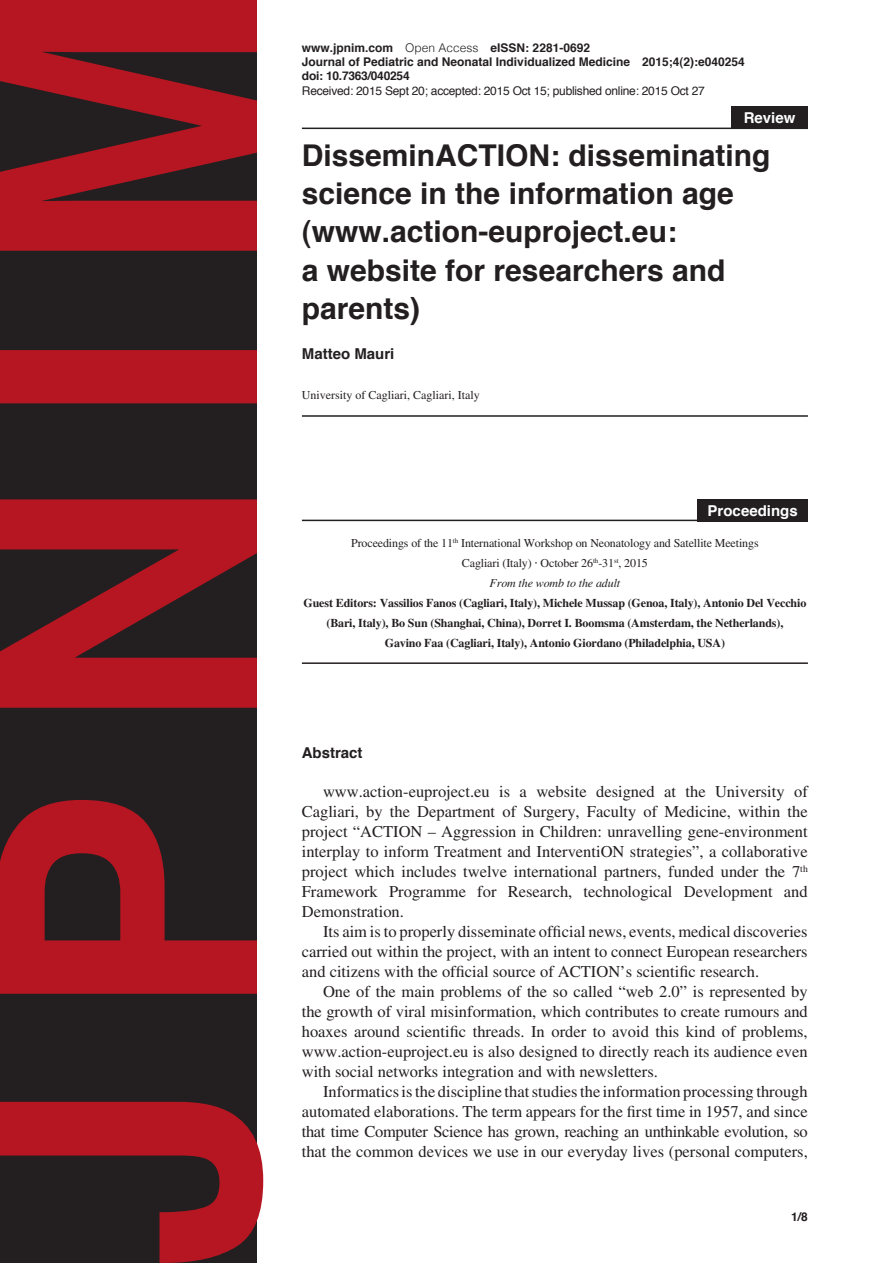
<style>
.page{position:relative;width:893px;height:1263px;background:#fff}
.page>*{position:absolute;margin:0;border:0;box-sizing:border-box;transform-origin:0 0}
.Heading1{font:700 30px/38.2px "Helvetica";color:#231f20}
.Body1{font:16.5px/20px "Times LT Std";color:#231f20;text-align:justify}
.Heading2{font:700 15px "Helvetica";color:#231f20}
.Article_Description{font:700 15px "Helvetica";color:#fff}
.Body3{font:700 12px/20px "Times LT Std";letter-spacing:-.01em;color:#231f20;text-align:center}
.Body3-2{font:12px "Times LT Std";letter-spacing:-.01em;color:#231f20}
.Footer_Right{font:700 12px "Helvetica";color:#231f20}
.Footer_Right-2{font:12px "Helvetica";letter-spacing:-.02em;color:#231f20}
.Body3-3{font:italic 12px "Times LT Std";letter-spacing:-.01em;color:#231f20}
.Footer_Right-3{font:700 12px "Helvetica";letter-spacing:-.02em;color:#231f20}
.Page_Right{font:700 12px "Helvetica";color:#231f20}
.s1{font-weight:300}
.s2{font-family:"Helvetica"}
</style>
<div class="page">
<svg style="left:0;top:0;width:263px;height:1263px;background:#662025"></svg>
<hr style="left:302px;top:128px;width:506px;height:1px;background:#231f20">
<hr style="left:302px;top:415px;width:506px;height:2px;background:#231f20">
<div style="left:731px;top:106px;width:77px;height:22px;background:#231f20"></div>
<hr style="left:302px;top:662px;width:506px;height:2px;background:#231f20">
<hr style="left:302px;top:520px;width:506px;height:1px;background:#231f20">
<div style="left:697px;top:499px;width:111px;height:22px;background:#231f20"></div>
<p class="Footer_Right" style="left:302px;top:38px;width:290px">www.jpnim.com <span class="s1">Open Access</span> eISSN: 2281-0692</p>
<p class="Footer_Right" style="left:302px;top:52px;width:444px">Journal of Pediatric and Neonatal Individualized Medicine 2015;4(2):e040254</p>
<p class="Footer_Right-3" style="left:302px;top:66px;width:109px">doi: 10.7363/040254</p>
<p class="Footer_Right-2" style="left:302px;top:81px;width:404px">Received: 2015 Sept 20; accepted: 2015 Oct 15; published online: 2015 Oct 27</p>
<p class="Article_Description" style="left:744px;top:105px;width:53px">Review</p>
<p class="Heading1" style="left:302px;top:136px;width:470px">DisseminACTION: disseminating science in the information age (www.action-euproject.eu:<br>a website for researchers and parents)</p>
<p class="Heading2" style="left:302px;top:341px;width:94px">Matteo Mauri</p>
<p class="Body3-2" style="left:302px;top:388px;width:179px">University of Cagliari, Cagliari, Italy</p>
<p class="Article_Description" style="left:708px;top:498px;width:92px">Proceedings</p>
<p class="Body3-2" style="left:351px;top:536px;width:409px">Proceedings of the 11<sup>th</sup> International Workshop on Neonatology and Satellite Meetings</p>
<p class="Body3-2" style="left:462px;top:556px;width:188px">Cagliari (Italy) <span class="s2">·</span> October 26<sup>th</sup>-31<sup>st</sup>, 2015</p>
<p class="Body3-3" style="left:490px;top:576px;width:132px">From the womb to the adult</p>
<p class="Body3" style="left:304px;top:593px;width:504px">Guest Editors: Vassilios Fanos (Cagliari, Italy), Michele Mussap (Genoa, Italy), Antonio Del Vecchio (Bari, Italy), Bo Sun (Shanghai, China), Dorret I. Boomsma (Amsterdam, the Netherlands),<br>Gavino Faa (Cagliari, Italy), Antonio Giordano (Philadelphia, USA)</p>
<p class="Heading2" style="left:302px;top:740px;width:62px">Abstract</p>
<p class="Body1" style="left:302px;top:782px;width:508px;text-indent:21px">www.action-euproject.eu is a website designed at the University of Cagliari, by the Department of Surgery, Faculty of Medicine, within the project “ACTION – Aggression in Children: unravelling gene-environment interplay to inform Treatment and InterventiON strategies”, a collaborative project which includes twelve international partners, funded under the 7<sup>th </sup>Framework Programme for Research, technological Development and Demonstration.</p>
<p class="Body1" style="left:302px;top:921px;width:507px;text-indent:21px">Its aim is to properly disseminate official news, events, medical discoveries carried out within the project, with an intent to connect European researchers and citizens with the official source of ACTION’s scientific research.</p>
<p class="Body1" style="left:302px;top:981px;width:508px;text-indent:21px">One of the main problems of the so called “web 2.0” is represented by the growth of viral misinformation, which contributes to create rumours and hoaxes around scientific threads. In order to avoid this kind of problems, www.action-euproject.eu is also designed to directly reach its audience even with social networks integration and with newsletters.</p>
<p class="Body1" style="left:302px;top:1081px;width:508px;text-indent:21px">Informatics is the discipline that studies the information processing through automated elaborations. The term appears for the first time in 1957, and since that time Computer Science has grown, reaching an unthinkable evolution, so that the common devices we use in our everyday lives (personal computers,</p>
<p class="Page_Right" style="left:791px;top:1207px;width:18px">1/8</p>
</div>
